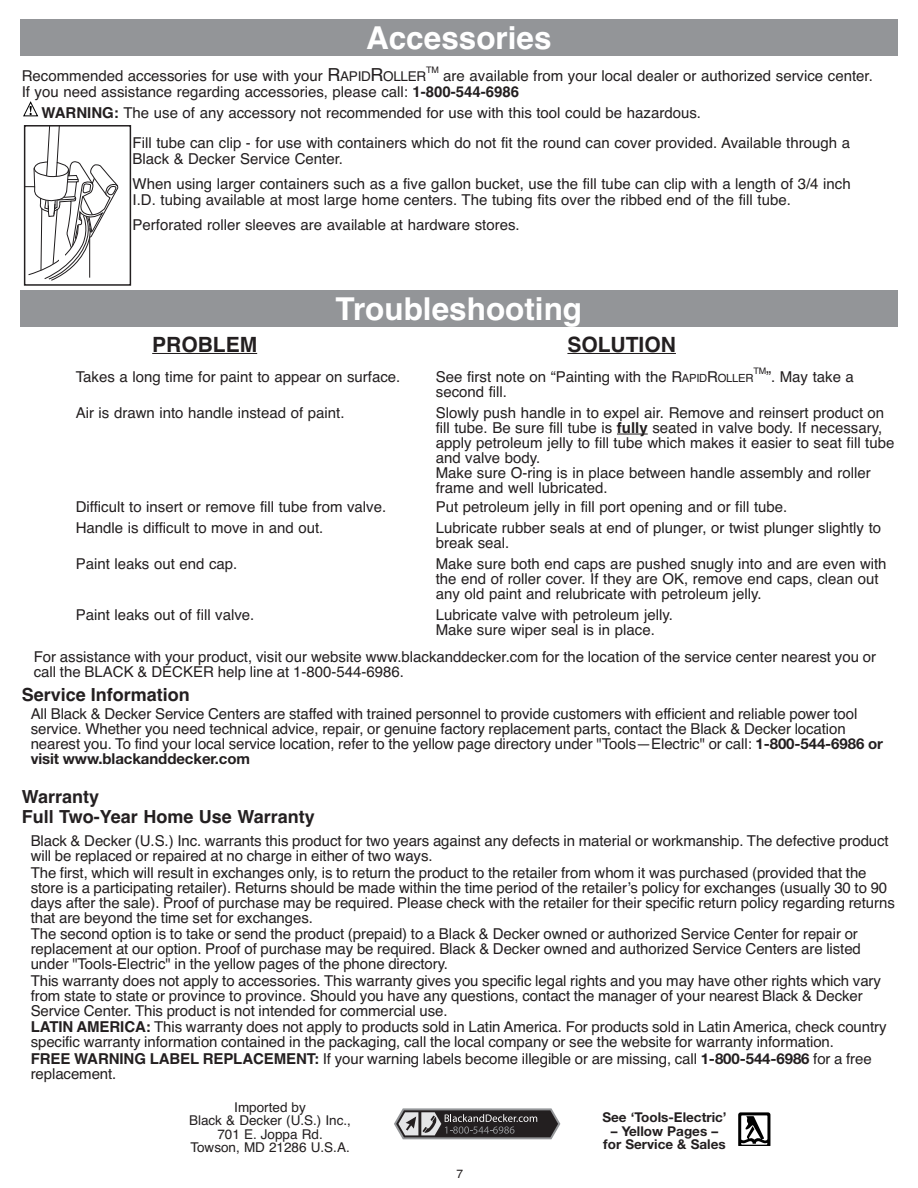
<style>
.page{position:relative;width:918px;height:1188px;background:#fff}
.page>*{position:absolute;margin:0;border:0;box-sizing:border-box;transform-origin:0 0}
.t1{font:700 31.5px "Helvetica";color:#fff}
.t2{font:700 21px "Helvetica";color:#231f20}
.t3{font:700 18px/19.2px "Helvetica";color:#231f20}
.t4{font:15px/15px "Helvetica";letter-spacing:-.005em;color:#231f20}
.t5{font:700 15px "Helvetica Neue";letter-spacing:-.005em;color:#231f20}
.t6{font:13.5px/13.5px "Helvetica";color:#231f20;text-align:center}
.t7{font:700 13.5px/13.5px "Helvetica Neue";color:#231f20;text-align:center}
.t8{font:12px "Helvetica";color:#231f20}
.t9{font:9px "Helvetica";color:#231f20}
.s1{font-size:18px}
.s2{font-size:13.5px}
.s3{font-weight:700}
.s4{font-size:11.25px}
.s5{font-family:"Helvetica Neue";font-weight:700}
</style>
<div class="page">
<div style="left:20px;top:291px;width:878px;height:36px;background:#939598"></div>
<hr style="left:152px;top:353px;width:105px;height:1px;background:#231f20">
<hr style="left:567px;top:353px;width:109px;height:1px;background:#231f20">
<hr style="left:617px;top:434px;width:31px;height:1px;background:#231f20">
<div style="left:20px;top:20px;width:878px;height:36px;background:#939598"></div>
<svg style="left:738px;top:1112px;width:32px;height:33px"></svg>
<div style="left:394px;top:1108px;width:167px;height:34px;background:linear-gradient(to right,#fff,#fff)"></div>
<svg style="left:394px;top:1108px;width:166px;height:31px"></svg>
<svg style="left:23px;top:101px;width:15px;height:16px"></svg>
<svg style="left:27px;top:128px;width:91px;height:153px"></svg>
<hr style="left:89px;top:237px;width:1px;height:41px;background:#201d1e">
<div style="left:24px;top:125px;width:107px;height:161px;border:2px solid #231f20"></div>
<div style="left:59px;top:226px;width:6px;height:35px;background:#fff"></div>
<h1 class="t1" style="left:366px;top:20px;width:187px">Accessories</h1>
<p class="t4" style="left:22px;top:68px;width:406px">Recommended accessories for use with your <span class="s1">R</span><span class="s2">APID</span><span class="s1">R</span><span class="s2">OLLER</span></p>
<p class="t9" style="left:426px;top:65px;width:14px">TM</p>
<p class="t4" style="left:22px;top:67px;width:853px;line-height:16.5px;text-indent:422px">are available from your local dealer or authorized service center.<br>If you need assistance regarding accessories, please call: <span class="s3">1-800-544-6986</span></p>
<p class="t4" style="left:133px;top:98px;width:719px;line-height:29.7px;text-indent:-91px"><span class="s3">WARNING:</span> The use of any accessory not recommended for use with this tool could be hazardous.<br>Fill tube can clip - for use with containers which do not fit the round can cover provided. Available through a</p>
<p class="t4" style="left:133px;top:147px;width:720px;line-height:24.3px">Black &amp; Decker Service Center.<br>When using larger containers such as a five gallon bucket, use the fill tube can clip with a length of 3/4 inch</p>
<p class="t4" style="left:133px;top:188px;width:660px;line-height:24.3px">I.D. tubing available at most large home centers. The tubing fits over the ribbed end of the fill tube.<br>Perforated roller sleeves are available at hardware stores.</p>
<h1 class="t1" style="left:336px;top:291px;width:248px">Troubleshooting</h1>
<h2 class="t2" style="left:152px;top:332px;width:106px">PROBLEM</h2>
<h2 class="t2" style="left:567px;top:332px;width:110px">SOLUTION</h2>
<p class="t4" style="left:76px;top:369px;width:326px">Takes a long time for paint to appear on surface.</p>
<p class="t4" style="left:436px;top:369px;width:319px">See first note on “Painting with the R<span class="s4">APID</span>R<span class="s4">OLLER</span></p>
<p class="t9" style="left:753px;top:366px;width:14px">TM</p>
<p class="t4" style="left:766px;top:369px;width:89px">”. May take a</p>
<p class="t4" style="left:436px;top:384px;width:73px">second fill.</p>
<p class="t4" style="left:76px;top:405px;width:270px">Air is drawn into handle instead of paint.</p>
<p class="t4" style="left:436px;top:405px;width:460px">Slowly push handle in to expel air. Remove and reinsert product on fill tube. Be sure fill tube is <span class="s3">fully</span> seated in valve body. If necessary, apply petroleum jelly to fill tube which makes it easier to seat fill tube and valve body.<br>Make sure O-ring is in place between handle assembly and roller frame and well lubricated.</p>
<p class="t4" style="left:76px;top:500px;width:312px">Difficult to insert or remove fill tube from valve.</p>
<p class="t4" style="left:436px;top:500px;width:353px">Put petroleum jelly in fill port opening and or fill tube.</p>
<p class="t4" style="left:76px;top:521px;width:249px">Handle is difficult to move in and out.</p>
<p class="t4" style="left:436px;top:521px;width:447px">Lubricate rubber seals at end of plunger, or twist plunger slightly to break seal.</p>
<p class="t4" style="left:76px;top:557px;width:163px">Paint leaks out end cap.</p>
<p class="t4" style="left:436px;top:557px;width:452px">Make sure both end caps are pushed snugly into and are even with the end of roller cover. If they are OK, remove end caps, clean out any old paint and relubricate with petroleum jelly.</p>
<p class="t4" style="left:76px;top:608px;width:180px">Paint leaks out of fill valve.</p>
<p class="t4" style="left:436px;top:608px;width:239px">Lubricate valve with petroleum jelly.<br>Make sure wiper seal is in place.</p>
<p class="t4" style="left:34px;top:650px;width:844px">For assistance with your product, visit our website www.blackanddecker.com for the location of the service center nearest you or call the BLACK &amp; DECKER help line at 1-800-544-6986.</p>
<p class="t3" style="left:22px;top:686px;width:170px">Service Information</p>
<p class="t4" style="left:31px;top:707px;width:854px">All Black &amp; Decker Service Centers are staffed with trained personnel to provide customers with efficient and reliable power tool service. Whether you need technical advice, repair, or genuine factory replacement parts, contact the Black &amp; Decker location nearest you. To find your local service location, refer to the yellow page directory under "Tools—Electric" or call: <span class="s5">1-800-544-6986 or</span></p>
<p class="t5" style="left:31px;top:750px;width:221px">visit www.blackanddecker.com</p>
<p class="t3" style="left:22px;top:788px;width:295px">Warranty<br>Full Two-Year Home Use Warranty</p>
<p class="t4" style="left:31px;top:833px;width:860px">Black &amp; Decker (U.S.) Inc. warrants this product for two years against any defects in material or workmanship. The defective product will be replaced or repaired at no charge in either of two ways.</p>
<p class="t4" style="left:31px;top:865px;width:866px">The first, which will result in exchanges only, is to return the product to the retailer from whom it was purchased (provided that the store is a participating retailer). Returns should be made within the time period of the retailerʼs policy for exchanges (usually 30 to 90 days after the sale). Proof of purchase may be required. Please check with the retailer for their specific return policy regarding returns that are beyond the time set for exchanges.</p>
<p class="t4" style="left:31px;top:926px;width:832px">The second option is to take or send the product (prepaid) to a Black &amp; Decker owned or authorized Service Center for repair or replacement at our option. Proof of purchase may be required. Black &amp; Decker owned and authorized Service Centers are listed under "Tools-Electric" in the yellow pages of the phone directory.</p>
<p class="t4" style="left:31px;top:973px;width:852px">This warranty does not apply to accessories. This warranty gives you specific legal rights and you may have other rights which vary from state to state or province to province. Should you have any questions, contact the manager of your nearest Black &amp; Decker<br>Service Center. This product is not intended for commercial use.</p>
<p class="t4" style="left:31px;top:1019px;width:857px"><span class="s3">LATIN AMERICA:</span> This warranty does not apply to products sold in Latin America. For products sold in Latin America, check country specific warranty information contained in the packaging, call the local company or see the website for warranty information.</p>
<p class="t4" style="left:31px;top:1051px;width:843px"><span class="s3">FREE WARNING LABEL REPLACEMENT:</span> If your warning labels become illegible or are missing, call <span class="s5">1-800-544-6986</span> for a free replacement.</p>
<p class="t6" style="left:189px;top:1100px;width:164px">Imported by<br>Black &amp; Decker (U.S.) Inc.,<br>701 E. Joppa Rd.<br>Towson, MD 21286 U.S.A.</p>
<p class="t7" style="left:602px;top:1110px;width:126px">See ‘Tools-Electric’</p>
<p class="t7" style="left:603px;top:1124px;width:124px">– Yellow Pages – for Service &amp; Sales</p>
<p class="t8" style="left:456px;top:1167px;width:8px">7</p>
</div>
